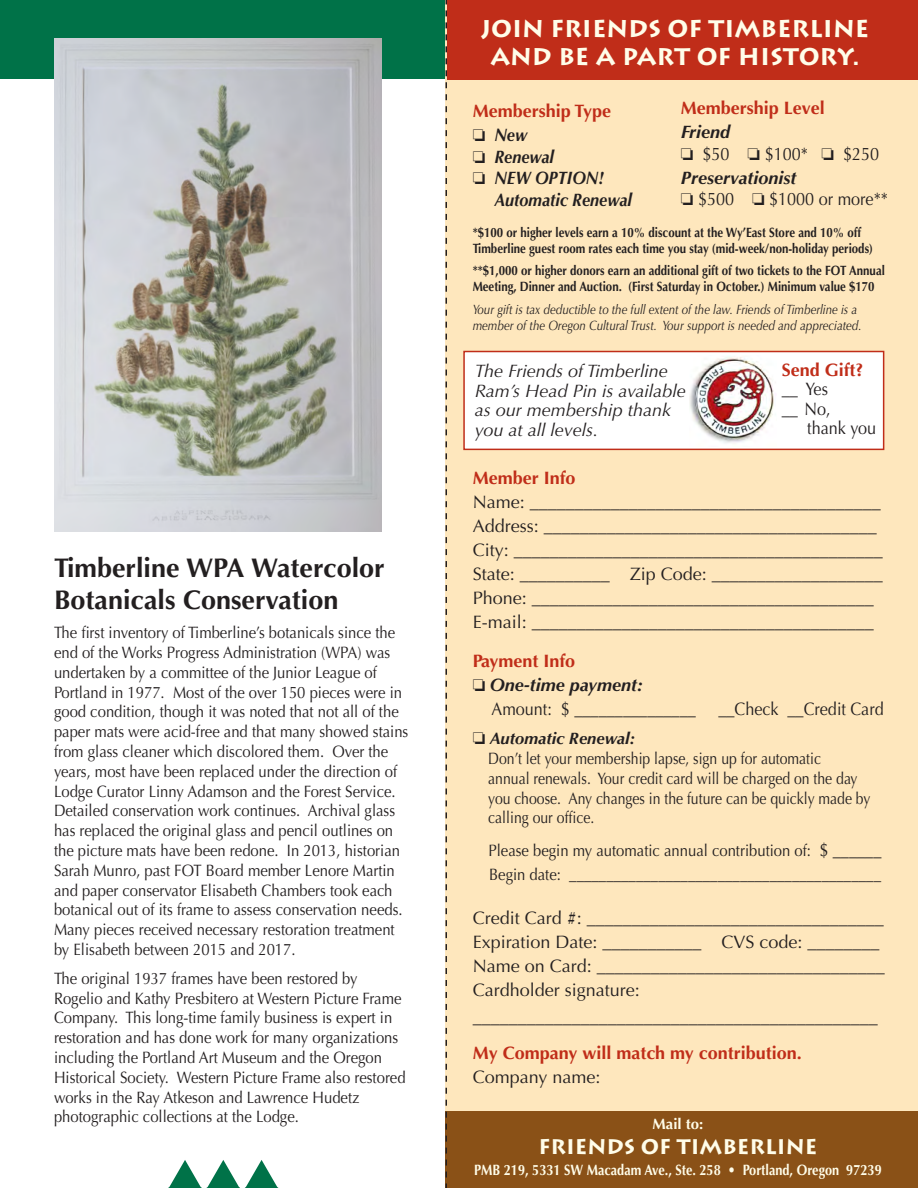
<style>
.page{position:relative;width:918px;height:1188px;background:#fff}
.page>*{position:absolute;margin:0;border:0;box-sizing:border-box;transform-origin:0 0}
.t1{font:700 27px/32.4px "Optima";color:#231f20}
.t2{font:700 24px/28.8px "Lithos";color:#fffde9;text-align:center}
.t3{font:700 21px "Lithos";color:#fffde9}
.t4{font:18px/24px "Optima";color:#231f20}
.t5{font:18px/24px "Optima";color:#231f20;scale:.9 1}
.t6{font:700 18px "Optima";color:#c02d19}
.t7{font:italic 18px/19.5px "Optima";color:#231f20}
.t8{font:italic 700 18px/21.6px "Optima";color:#231f20;scale:.9 1}
.t9{font:italic 700 18px/24px "Optima";color:#231f20}
.t10{font:16.5px/19.8px "Optima";color:#231f20;scale:.9 1}
.t11{font:16.5px/19.8px "Optima";color:#231f20;scale:.85 1}
.t12{font:700 15px "Optima";color:#fffde9;scale:.85 1}
.t13{font:700 15px "Optima";color:#fffde9}
.t14{font:700 13.5px/16.2px "Optima";color:#231f20;scale:.85 1}
.t15{font:italic 13.5px/16.5px "Optima";color:#231f20;scale:.85 1}
.s1{font-weight:400;font-style:normal}
.s2{font-weight:700;font-style:italic}
.s3{font-size:18px}
</style>
<div class="page">
<div style="left:0;top:0;width:452px;height:80px;background:#007248"></div>
<div style="left:446px;top:0;width:472px;height:1188px;background:#fee7bd"></div>
<div style="left:446px;top:1111px;width:472px;height:77px;background:#8a5117"></div>
<div style="left:447px;top:0;width:471px;height:79px;background:#c02d19"></div>
<div style="left:463px;top:351px;width:421px;height:99px;background:#fff;border:2px solid #c02d19"></div>
<img style="left:690px;top:356px;width:86px;height:87px">
<svg style="left:446px;top:0;width:1px;height:1188px"></svg>
<svg style="left:168px;top:1160px;width:110px;height:28px"></svg>
<img style="left:54px;top:39px;width:327px;height:493px">
<h1 class="t1" style="left:54px;top:552px;width:332px">Timberline WPA Watercolor<br>Botanicals Conservation</h1>
<p class="t10" style="left:54px;top:623px;width:395px">The first inventory of Timberline’s botanicals since the end of the Works Progress Administration (WPA) was undertaken by a committee of the Junior League of Portland in 1977. Most of the over 150 pieces were in good condition, though it was noted that not all of the paper mats were acid-free and that many showed stains from glass cleaner which discolored them. Over the years, most have been replaced under the direction of Lodge Curator Linny Adamson and the Forest Service.<br>Detailed conservation work continues. Archival glass has replaced the original glass and pencil outlines on the picture mats have been redone. In 2013, historian Sarah Munro, past FOT Board member Lenore Martin and paper conservator Elisabeth Chambers took each botanical out of its frame to assess conservation needs.<br>Many pieces received necessary restoration treatment by Elisabeth between 2015 and 2017.</p>
<p class="t10" style="left:54px;top:968px;width:392px">The original 1937 frames have been restored by Rogelio and Kathy Presbitero at Western Picture Frame Company. This long-time family business is expert in restoration and has done work for many organizations including the Portland Art Museum and the Oregon Historical Society. Western Picture Frame also restored works in the Ray Atkeson and Lawrence Hudetz photographic collections at the Lodge.</p>
<h2 class="t2" style="left:481px;top:14px;width:390px">JOIN FRIENDS OF TIMBERLINE<br>AND BE A PART OF HISTORY.</h2>
<p class="t6" style="left:681px;top:98px;width:145px">Membership Level</p>
<p class="t9" style="left:681px;top:120px;width:51px">Friend</p>
<p class="t9" style="left:681px;top:142px;width:200px">□ <span class="s1">$50</span> □ <span class="s1">$100*</span> □ <span class="s1">$250<br></span>Preservationist</p>
<p class="t5" style="left:681px;top:188px;width:232px">□ $500 □ $1000 or more**</p>
<p class="t6" style="left:473px;top:101px;width:140px">Membership Type</p>
<p class="t8" style="left:473px;top:124px;width:62px">□ New</p>
<p class="t8" style="left:473px;top:146px;width:92px">□ Renewal</p>
<p class="t8" style="left:495px;top:168px;width:154px;text-indent:-22px">□ NEW OPTION!<br>Automatic Renewal</p>
<p class="t14" style="left:473px;top:224px;width:472px">*$100 or higher levels earn a 10% discount at the Wy’East Store and 10% off<br>Timberline guest room rates each time you stay (mid-week/non-holiday periods)</p>
<p class="t14" style="left:473px;top:263px;width:487px">**$1,000 or higher donors earn an additional gift of two tickets to the FOT Annual<br>Meeting, Dinner and Auction. (First Saturday in October.) Minimum value $170</p>
<p class="t15" style="left:473px;top:301px;width:459px">Your gift is tax deductible to the full extent of the law. Friends of Timberline is a member of the Oregon Cultural Trust. Your support is needed and appreciated.</p>
<p class="t7" style="left:475px;top:362px;width:213px">The Friends of Timberline<br>Ram’s Head Pin is available as our membership thank you at all levels.</p>
<p class="t6" style="left:782px;top:359px;width:83px">Send Gift?</p>
<p class="t5" style="left:782px;top:378px;width:53px">__ Yes</p>
<p class="t5" style="left:782px;top:397px;width:56px">__ No,</p>
<p class="t5" style="left:807px;top:417px;width:78px">thank you</p>
<p class="t6" style="left:473px;top:467px;width:104px">Member Info</p>
<p class="t4" style="left:473px;top:490px;width:412px">Name: _______________________________________ Address: _____________________________________ City: _________________________________________ State: __________ Zip Code: ___________________ Phone: ______________________________________ E-mail: ______________________________________</p>
<p class="t6" style="left:473px;top:651px;width:104px">Payment Info</p>
<p class="t5" style="left:492px;top:673px;width:229px;text-indent:-19px">□ <span class="s2">One-time payment:<br></span>Amount: $ _______________</p>
<p class="t5" style="left:718px;top:697px;width:185px">__Check __Credit Card</p>
<p class="t11" style="left:488px;top:729px;width:451px;text-indent:-16px">□ <span class="s2">Automatic Renewal:<br></span>Don’t let your membership lapse, sign up for automatic<br>annual renewals. Your credit card will be charged on the day you choose. Any changes in the future can be quickly made by calling our office.</p>
<p class="t10" style="left:489px;top:839px;width:438px;line-height:24px">Please begin my automatic annual contribution of: <span class="s3">$ ______<br></span>Begin date: __________________________________________</p>
<p class="t4" style="left:473px;top:906px;width:414px">Credit Card #: _________________________________ Expiration Date: ___________ CVS code: ________ Name on Card: ________________________________ Cardholder signature:</p>
<p class="t4" style="left:473px;top:1005px;width:406px">_____________________________________________</p>
<p class="t6" style="left:473px;top:1043px;width:331px">My Company will match my contribution.</p>
<p class="t4" style="left:473px;top:1065px;width:129px">Company name:</p>
<p class="t13" style="left:653px;top:1115px;width:52px">Mail to:</p>
<p class="t3" style="left:538px;top:1134px;width:280px">FRIENDS OF TIMBERLINE</p>
<p class="t12" style="left:474px;top:1161px;width:481px">PMB 219, 5331 SW Macadam Ave., Ste. 258 • Portland, Oregon 97239</p>
</div>
